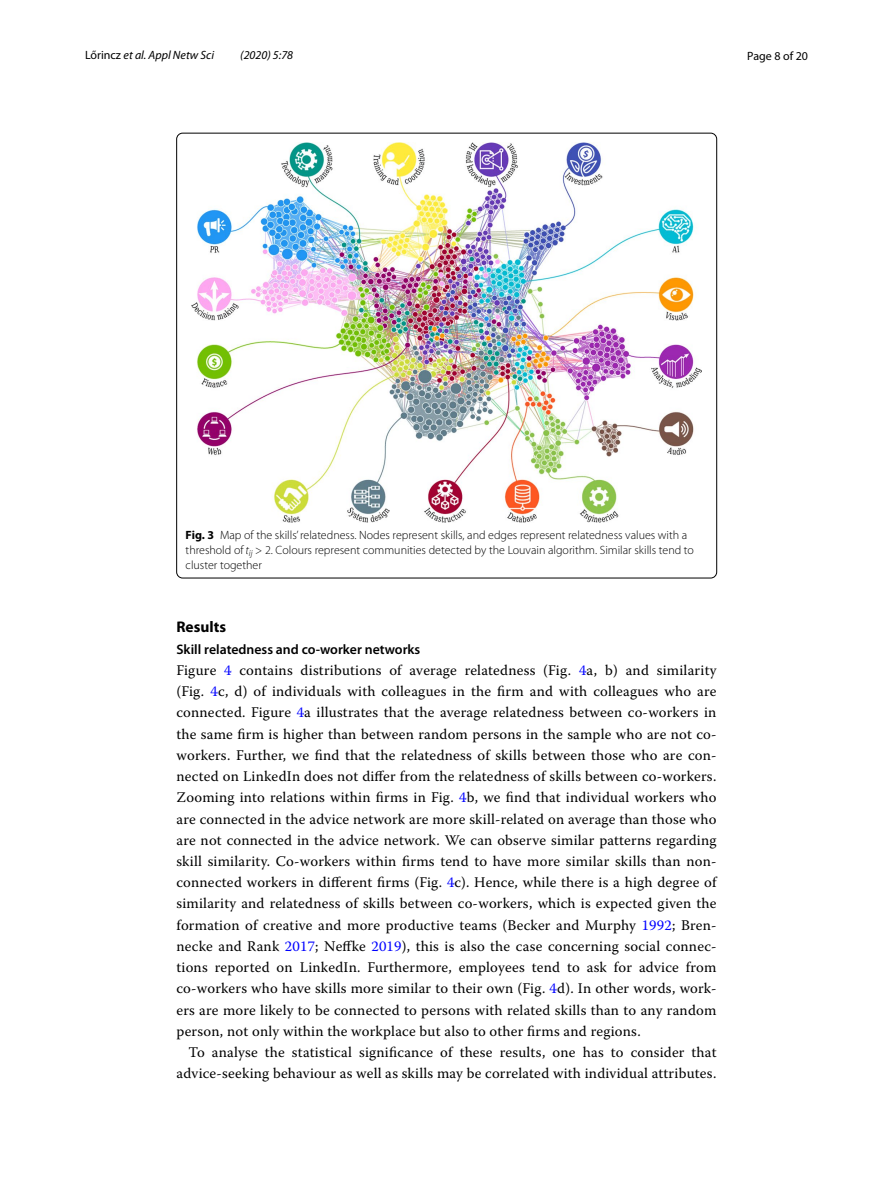
<style>
.page{position:relative;width:893px;height:1187px;background:#fff}
.page>*{position:absolute;margin:0;border:0;box-sizing:border-box;transform-origin:0 0}
.t1{font:700 15.45px "Myriad Pro";color:#000}
.t2{font:14.7px/21.3px "Warnock Pro";letter-spacing:.015em;color:#000;text-align:justify}
.t3{font:600 13.8px "Myriad Pro";color:#000}
.t4{font:300 12px/15px "Myriad Pro";color:#000}
.t5{font:italic 12px "Myriad Pro";color:#000}
.t6{font:12px "Myriad Pro";color:#000}
.s1{font-style:normal}
.s2{font-weight:700}
.s3{font-style:italic}
.s4{color:#00f}
</style>
<div class="page">
<img style="left:191px;top:142px;width:511px;height:381px">
<p class="t5" style="left:85px;top:48px;width:131px"><span class="s1">Lőrincz</span> et al. Appl Netw Sci</p>
<p class="t5" style="left:240px;top:48px;width:54px">(2020) 5:78</p>
<p class="t6" style="left:747px;top:48px;width:62px">Page 8 of 20</p>
<p class="t4" style="left:186px;top:527px;width:510px"><span class="s2">Fig. 3</span> Map of the skills’ relatedness. Nodes represent skills, and edges represent relatedness values with a threshold of <span class="s3">t</span><sub>ij</sub> &gt; 2. Colours represent communities detected by the Louvain algorithm. Similar skills tend to cluster together</p>
<p class="t1" style="left:176px;top:617px;width:51px">Results</p>
<p class="t3" style="left:176px;top:640px;width:245px">Skill relatedness and co‑worker networks</p>
<p class="t2" style="left:176px;top:659px;width:542px">Figure <span class="s4">4</span> contains distributions of average relatedness (Fig. <span class="s4">4</span>a, b) and similarity (Fig. <span class="s4">4</span>c, d) of individuals with colleagues in the firm and with colleagues who are connected. Figure <span class="s4">4</span>a illustrates that the average relatedness between co-workers in the same firm is higher than between random persons in the sample who are not co&shy;workers. Further, we find that the relatedness of skills between those who are con&shy;nected on LinkedIn does not differ from the relatedness of skills between co-workers.<br>Zooming into relations within firms in Fig. <span class="s4">4</span>b, we find that individual workers who are connected in the advice network are more skill-related on average than those who are not connected in the advice network. We can observe similar patterns regarding skill similarity. Co-workers within firms tend to have more similar skills than non&shy;connected workers in different firms (Fig. <span class="s4">4</span>c). Hence, while there is a high degree of similarity and relatedness of skills between co-workers, which is expected given the formation of creative and more productive teams (Becker and Murphy <span class="s4">1992</span>; Bren&shy;necke and Rank <span class="s4">2017</span>; Neffke <span class="s4">2019</span>), this is also the case concerning social connec&shy;tions reported on LinkedIn. Furthermore, employees tend to ask for advice from co-workers who have skills more similar to their own (Fig. <span class="s4">4</span>d). In other words, work&shy;ers are more likely to be connected to persons with related skills than to any random person, not only within the workplace but also to other firms and regions.</p>
<p class="t2" style="left:176px;top:1041px;width:542px;text-align:right">To analyse the statistical significance of these results, one has to consider that advice-seeking behaviour as well as skills may be correlated with individual attributes.</p>
</div>
